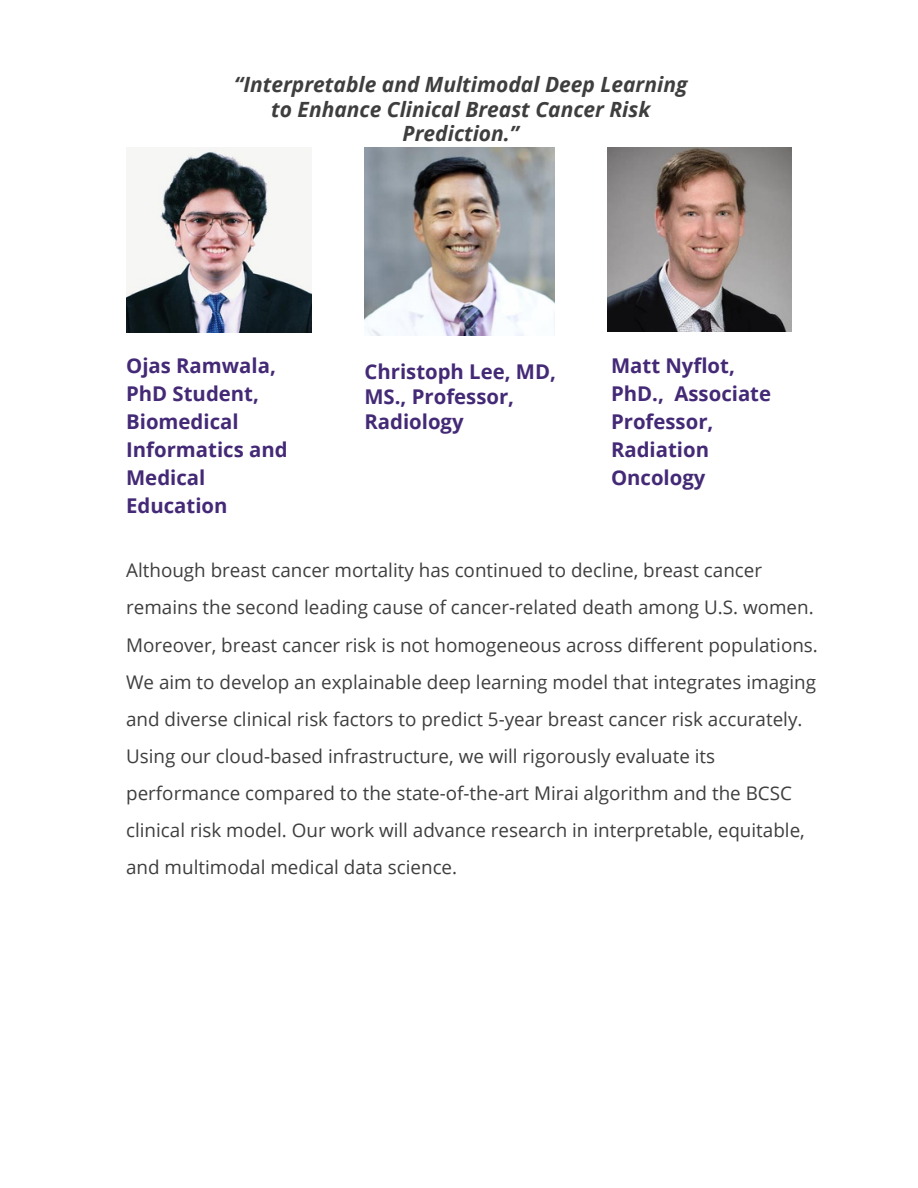
<style>
.page{position:relative;width:918px;height:1188px;background:#fff}
.page>*{position:absolute;margin:0;border:0;box-sizing:border-box;transform-origin:0 0}
.t1{font:italic 700 21px/24.8px "Open Sans";color:#3e3e3e;text-align:center}
.t2{font:700 20.4px/28.2px "Open Sans";color:#442a76}
.t3{font:18.9px/37.2px "Open Sans";color:#3e3e3e}
</style>
<div class="page">
<img style="left:126px;top:147px;width:186px;height:186px">
<img style="left:364px;top:147px;width:191px;height:188px">
<img style="left:607px;top:147px;width:185px;height:185px">
<p class="t1" style="left:234px;top:71px;width:455px">“Interpretable and Multimodal Deep Learning to Enhance Clinical Breast Cancer Risk<br>Prediction.”</p>
<h1 class="t2" style="left:126px;top:350px;width:163px">Ojas Ramwala,<br>PhD Student,<br>Biomedical<br>Informatics and<br>Medical<br>Education</h1>
<h1 class="t2" style="left:364px;top:358px;width:193px;line-height:25.2px">Christoph Lee, MD,<br>MS., Professor,<br>Radiology</h1>
<p class="t2" style="left:611px;top:350px;width:162px">Matt Nyflot,<br>PhD., Associate<br>Professor,<br>Radiation<br>Oncology</p>
<h1 class="t3" style="left:126px;top:551px;width:693px">Although breast cancer mortality has continued to decline, breast cancer remains the second leading cause of cancer-related death among U.S. women.<br>Moreover, breast cancer risk is not homogeneous across different populations.<br>We aim to develop an explainable deep learning model that integrates imaging and diverse clinical risk factors to predict 5-year breast cancer risk accurately.<br>Using our cloud-based infrastructure, we will rigorously evaluate its performance compared to the state-of-the-art Mirai algorithm and the BCSC clinical risk model. Our work will advance research in interpretable, equitable, and multimodal medical data science.</h1>
</div>
